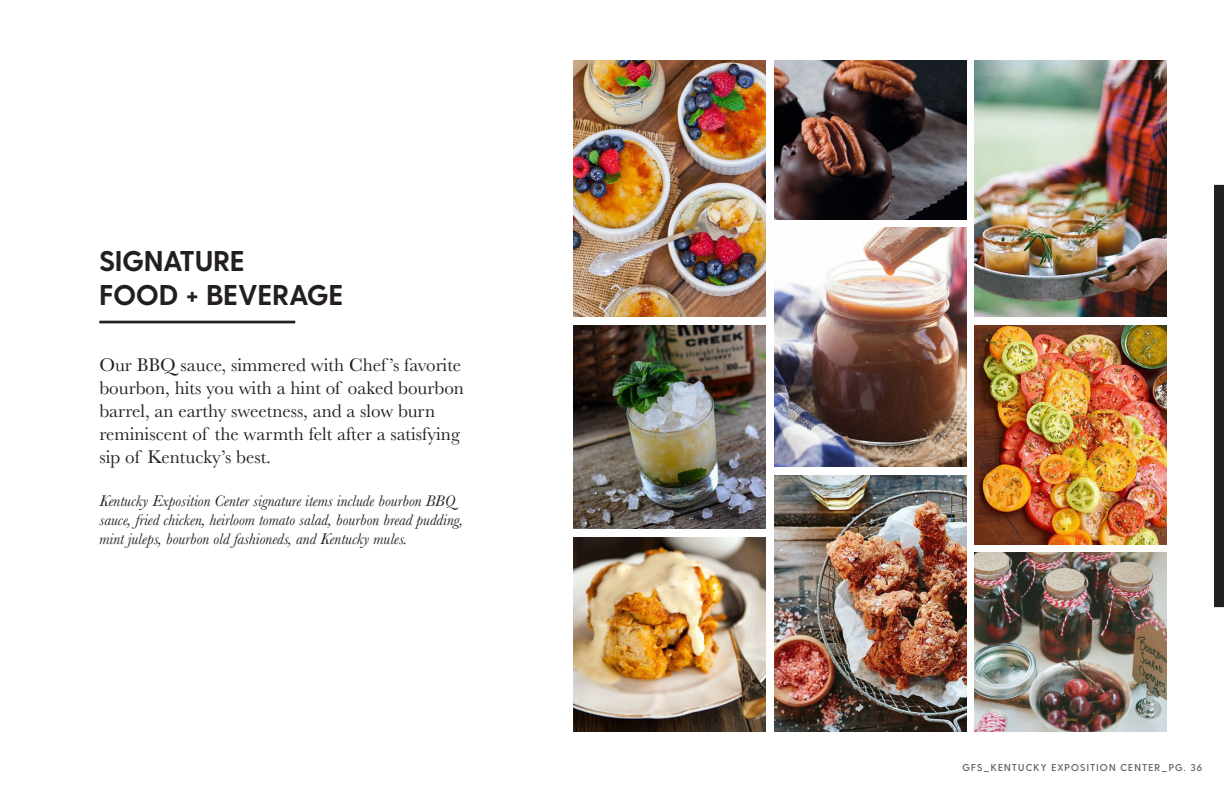
<style>
.page{position:relative;width:1224px;height:792px;background:#fff}
.page>*{position:absolute;margin:0;border:0;box-sizing:border-box;transform-origin:0 0}
.t1{font:700 28.6px/34.3px "Greycliff CF";letter-spacing:.01em;color:#231f20}
.t2{font:19px/22.9px "Baskerville";color:#231f20}
.t3{font:italic 16px/19.2px "Baskerville";color:#231f20}
.presentation___Side{font:600 10px "Greycliff CF";letter-spacing:.115em;color:#636366}
</style>
<div class="page">
<img style="left:774px;top:60px;width:193px;height:159px">
<img style="left:774px;top:228px;width:193px;height:239px">
<img style="left:974px;top:326px;width:193px;height:219px">
<img style="left:573px;top:326px;width:193px;height:202px">
<img style="left:974px;top:553px;width:193px;height:179px">
<img style="left:573px;top:538px;width:193px;height:194px">
<img style="left:774px;top:475px;width:193px;height:257px">
<img style="left:974px;top:60px;width:193px;height:256px">
<img style="left:573px;top:60px;width:193px;height:256px">
<hr style="left:99px;top:321px;width:196px;height:2px;background:#231f20">
<div style="left:1214px;top:185px;width:10px;height:422px;background:#231f20"></div>
<p class="t1" style="left:100px;top:244px;width:245px">SIGNATURE<br>FOOD + BEVERAGE</p>
<p class="t2" style="left:99px;top:354px;width:366px">Our BBQ sauce, simmered with Chef ’s favorite bourbon, hits you with a hint of oaked bourbon barrel, an earthy sweetness, and a slow burn reminiscent of the warmth felt after a satisfying sip of Kentucky’s best.</p>
<p class="t3" style="left:99px;top:491px;width:366px">Kentucky Exposition Center signature items include bourbon BBQ sauce, fried chicken, heirloom tomato salad, bourbon bread pudding, mint juleps, bourbon old fashioneds, and Kentucky mules.</p>
<p class="presentation___Side" style="left:962px;top:762px;width:241px">GFS_KENTUCKY EXPOSITION CENTER_PG. 36</p>
</div>
